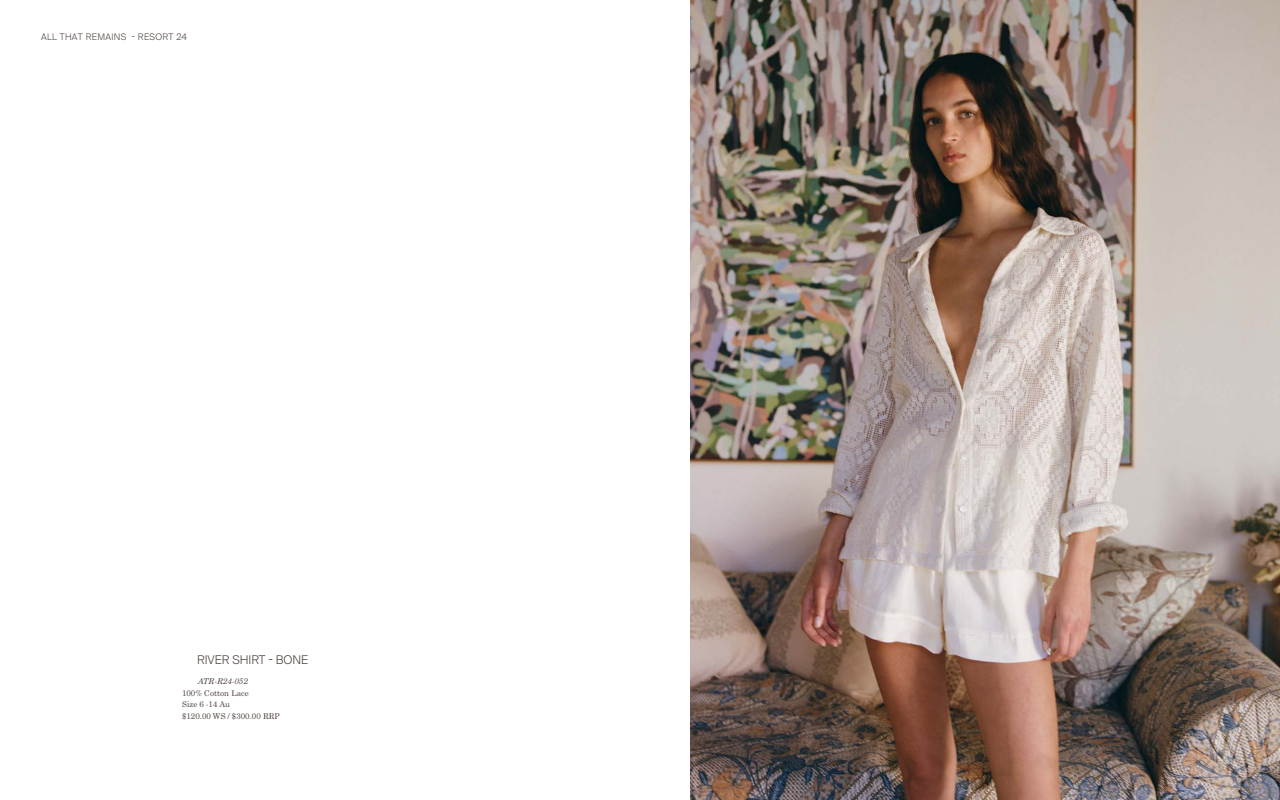
<style>
.page{position:relative;width:1280px;height:800px;background:#fff}
.page>*{position:absolute;margin:0;border:0;box-sizing:border-box;transform-origin:0 0}
.t1{font:300 12px "Suisse Intl";color:#524643}
.t2{font:300 9px "Suisse Intl";letter-spacing:.04em;color:#524643}
.t3{font:8px "Academico";color:#524643}
.t4{font:italic 8px "Academico";color:#524643}
</style>
<div class="page">
<img style="left:690px;top:0;width:590px;height:800px">
<p class="t2" style="left:41px;top:31px;width:148px">ALL THAT REMAINS - RESORT 24</p>
<p class="t1" style="left:197px;top:653px;width:113px">RIVER SHIRT - BONE</p>
<p class="t4" style="left:198px;top:675px;width:52px">ATR-R24-052</p>
<p class="t3" style="left:182px;top:686px;width:68px">100% Cotton Lace</p>
<p class="t3" style="left:182px;top:698px;width:50px">Size 6 -14 Au</p>
<p class="t3" style="left:182px;top:709px;width:99px">$120.00 WS / $300.00 RRP</p>
</div>
